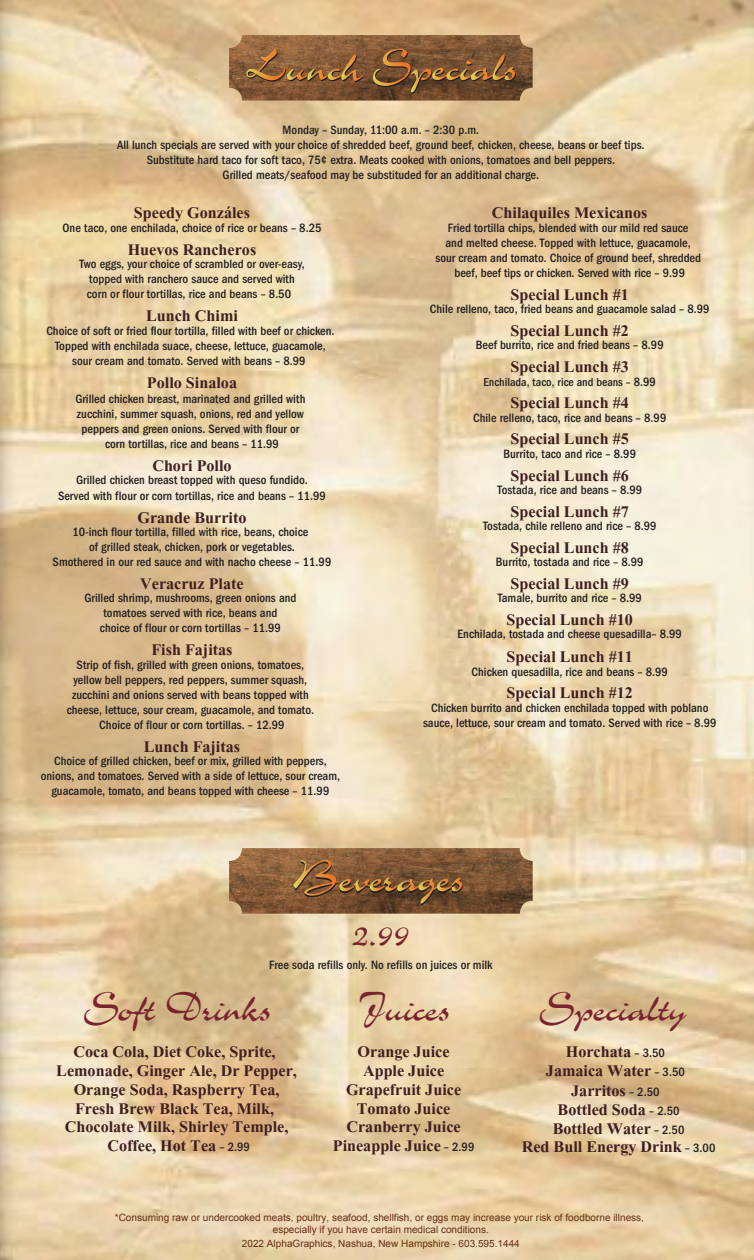
<style>
.page{position:relative;width:754px;height:1260px;background:#fff}
.page>*{position:absolute;margin:0;border:0;box-sizing:border-box;transform-origin:0 0}
.t1{font:45.12px "Airfoil Script Ssk";color:#79242f}
.t2{font:700 20px/18.8px "Aparajita";color:#3f1f20;text-align:center}
.t3{font:500 condensed 12.5px/15px "Franklin Gothic";color:#231f20;text-align:center}
.t4{font:500 condensed 11.88px "Franklin Gothic";color:#231f20}
.t5{font:10px/12px "Arial";color:#672e14;text-align:center}
.s1{font-size:12.5px}
.s2{font-family:"Franklin Gothic";font-weight:500;font-stretch:condensed;font-size:12.5px;color:#231f20}
</style>
<div class="page">
<img style="left:0;top:0;width:754px;height:1260px">
<img style="left:229px;top:848px;width:303px;height:66px">
<img style="left:229px;top:35px;width:303px;height:66px">
<svg style="left:293px;top:860px;width:169px;height:46px;background:#805732"></svg>
<svg style="left:246px;top:49px;width:118px;height:33px;background:#916439"></svg>
<svg style="left:373px;top:49px;width:143px;height:45px;background:#7b5530"></svg>
<p class="t3" style="left:117px;top:122px;width:529px">Monday – Sunday, 11:00 a.m. – 2:30 p.m.<br>All lunch specials are served with your choice of shredded beef, ground beef, chicken, cheese, beans or beef tips.<br>Substitute hard taco for soft taco, 75¢ extra. Meats cooked with onions, tomatoes and bell peppers.<br>Grilled meats/seafood may be substituded for an additional charge.</p>
<h2 class="t2" style="left:134px;top:206px;width:118px">Speedy Gonzáles</h2>
<p class="t3" style="left:63px;top:220px;width:260px">One taco, one enchilada, choice of rice or beans – 8.25</p>
<h2 class="t2" style="left:128px;top:242px;width:130px">Huevos Rancheros</h2>
<p class="t3" style="left:80px;top:257px;width:226px">Two eggs, your choice of scrambled or over-easy, topped with ranchero sauce and served with corn or flour tortillas, rice and beans – 8.50</p>
<h2 class="t2" style="left:146px;top:309px;width:93px">Lunch Chimi</h2>
<p class="t3" style="left:46px;top:323px;width:290px">Choice of soft or fried flour tortilla, filled with beef or chicken.<br>Topped with enchilada suace, cheese, lettuce, guacamole, sour cream and tomato. Served with beans – 8.99</p>
<h2 class="t2" style="left:147px;top:375px;width:92px">Pollo Sinaloa</h2>
<p class="t3" style="left:75px;top:392px;width:231px">Grilled chicken breast, marinated and grilled with zucchini, summer squash, onions, red and yellow peppers and green onions. Served with flour or corn tortillas, rice and beans – 11.99</p>
<h2 class="t2" style="left:152px;top:459px;width:81px">Chori Pollo</h2>
<p class="t3" style="left:58px;top:473px;width:269px">Grilled chicken breast topped with queso fundido.<br>Served with flour or corn tortillas, rice and beans – 11.99</p>
<h2 class="t2" style="left:138px;top:510px;width:110px">Grande Burrito</h2>
<p class="t3" style="left:53px;top:524px;width:280px">10-inch flour tortilla, filled with rice, beans, choice<br>of grilled steak, chicken, pork or vegetables.<br>Smothered in our red sauce and with nacho cheese – 11.99</p>
<h2 class="t2" style="left:140px;top:576px;width:105px">Veracruz Plate</h2>
<p class="t3" style="left:84px;top:590px;width:214px">Grilled shrimp, mushrooms, green onions and tomatoes served with rice, beans and<br>choice of flour or corn tortillas – 11.99</p>
<h2 class="t2" style="left:151px;top:643px;width:83px">Fish Fajitas</h2>
<p class="t3" style="left:67px;top:657px;width:249px">Strip of fish, grilled with green onions, tomatoes, yellow bell peppers, red peppers, summer squash, zucchini and onions served with beans topped with cheese, lettuce, sour cream, guacamole, and tomato.<br>Choice of flour or corn tortillas. – 12.99</p>
<h2 class="t2" style="left:144px;top:739px;width:98px">Lunch Fajitas</h2>
<p class="t3" style="left:41px;top:754px;width:301px">Choice of grilled chicken, beef or mix, grilled with peppers, onions, and tomatoes. Served with a side of lettuce, sour cream, guacamole, tomato, and beans topped with cheese – 11.99</p>
<h2 class="t2" style="left:492px;top:206px;width:157px">Chilaquiles Mexicanos</h2>
<p class="t3" style="left:435px;top:220px;width:267px">Fried tortilla chips, blended with our mild red sauce<br>and melted cheese. Topped with lettuce, guacamole, sour cream and tomato. Choice of ground beef, shredded beef, beef tips or chicken. Served with rice – 9.99</p>
<h2 class="t2" style="left:510px;top:288px;width:120px">Special Lunch #1</h2>
<p class="t3" style="left:430px;top:302px;width:281px">Chile relleno, taco, fried beans and guacamole salad – 8.99</p>
<h2 class="t2" style="left:510px;top:324px;width:120px">Special Lunch #2</h2>
<p class="t3" style="left:476px;top:338px;width:189px">Beef burrito, rice and fried beans – 8.99</p>
<h2 class="t2" style="left:510px;top:360px;width:120px">Special Lunch #3</h2>
<p class="t4" style="left:483px;top:375px;width:174px">Enchilada, taco, rice and beans – <span class="s1">8.99</span></p>
<h2 class="t2" style="left:510px;top:396px;width:120px">Special Lunch #4</h2>
<p class="t3" style="left:473px;top:410px;width:195px">Chile relleno, taco, rice and beans – 8.99</p>
<h2 class="t2" style="left:510px;top:432px;width:120px">Special Lunch #5</h2>
<p class="t3" style="left:503px;top:446px;width:134px">Burrito, taco and rice – 8.99</p>
<h2 class="t2" style="left:510px;top:468px;width:120px">Special Lunch #6</h2>
<p class="t3" style="left:497px;top:482px;width:146px">Tostada, rice and beans – 8.99</p>
<h2 class="t2" style="left:510px;top:504px;width:120px">Special Lunch #7</h2>
<p class="t3" style="left:483px;top:518px;width:175px">Tostada, chile relleno and rice – 8.99</p>
<h2 class="t2" style="left:510px;top:540px;width:120px">Special Lunch #8</h2>
<p class="t3" style="left:496px;top:554px;width:149px">Burrito, tostada and rice – 8.99</p>
<h2 class="t2" style="left:510px;top:576px;width:120px">Special Lunch #9</h2>
<p class="t3" style="left:498px;top:591px;width:146px">Tamale, burrito and rice – 8.99</p>
<h2 class="t2" style="left:506px;top:613px;width:128px">Special Lunch #10</h2>
<p class="t3" style="left:457px;top:627px;width:226px">Enchilada, tostada and cheese quesadilla– 8.99</p>
<h2 class="t2" style="left:506px;top:650px;width:128px">Special Lunch #11</h2>
<p class="t3" style="left:471px;top:664px;width:198px">Chicken quesadilla, rice and beans – 8.99</p>
<h2 class="t2" style="left:506px;top:686px;width:128px">Special Lunch #12</h2>
<p class="t3" style="left:423px;top:700px;width:295px">Chicken burrito and chicken enchilada topped with poblano sauce, lettuce, sour cream and tomato. Served with rice – 8.99</p>
<h1 class="t1" style="left:352px;top:907px;width:60px">2.99</h1>
<p class="t3" style="left:269px;top:957px;width:225px">Free soda refills only. No refills on juices or milk</p>
<h1 class="t1" style="left:84px;top:982px;width:187px">Soft Drinks</h1>
<h2 class="t2" style="left:56px;top:1045px;width:242px">Coca Cola, Diet Coke, Sprite,<br>Lemonade, Ginger Ale, Dr Pepper,<br>Orange Soda, Raspberry Tea,<br>Fresh Brew Black Tea, Milk,<br>Chocolate Milk, Shirley Temple,<br>Coffee, Hot Tea <span class="s2">– 2.99</span></h2>
<h1 class="t1" style="left:359px;top:982px;width:91px">Juices</h1>
<h1 class="t1" style="left:539px;top:982px;width:147px">Specialty</h1>
<h2 class="t2" style="left:333px;top:1045px;width:143px">Orange Juice<br>Apple Juice<br>Grapefruit Juice<br>Tomato Juice<br>Cranberry Juice<br>Pineapple Juice <span class="s2">– 2.99</span></h2>
<h2 class="t2" style="left:522px;top:1044px;width:195px">Horchata <span class="s2">– 3.50<br></span>Jamaica Water <span class="s2">– 3.50<br></span>Jarritos <span class="s2">– 2.50<br></span>Bottled Soda <span class="s2">– 2.50<br></span>Bottled Water <span class="s2">– 2.50<br></span>Red Bull Energy Drink <span class="s2">– 3.00</span></h2>
<p class="t5" style="left:115px;top:1212px;width:531px">*Consuming raw or undercooked meats, poultry, seafood, shellfish, or eggs may increase your risk of foodborne illness, especially if you have certain medical conditions.</p>
<p class="t5" style="left:242px;top:1237px;width:279px">2022 AlphaGraphics, Nashua, New Hampshire - 603.595.1444</p>
</div>
